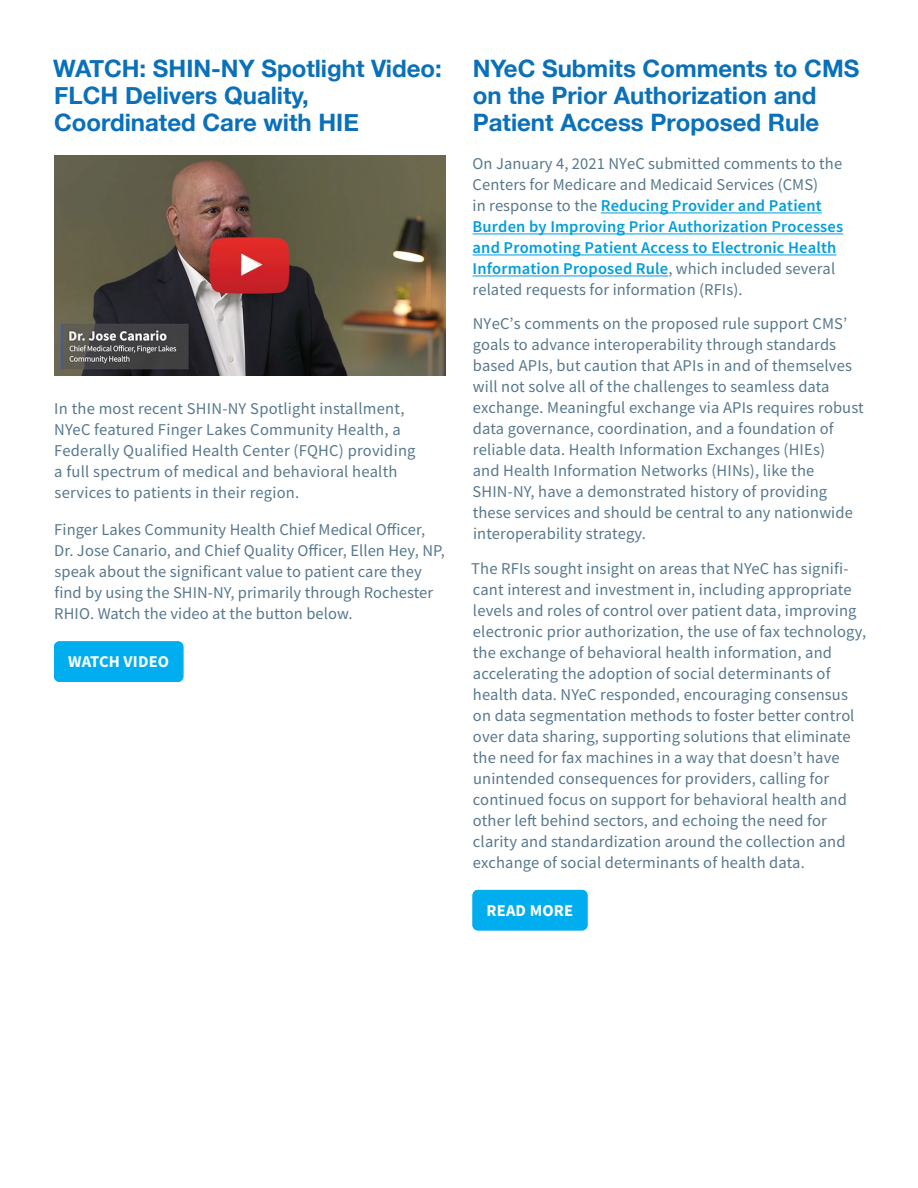
<style>
.page{position:relative;width:918px;height:1188px;background:#fff}
.page>*{position:absolute;margin:0;border:0;box-sizing:border-box;transform-origin:0 0}
.t1{font:700 24px/27px "Helvetica Neue";color:#0970b9}
.t2{font:16.5px/21px "Source Sans Pro";letter-spacing:.01em;color:#57788d}
.t3{font:700 16.5px "Source Sans Pro";letter-spacing:.01em;color:#fff}
.s1{font-weight:600;color:#009ed9}
</style>
<div class="page">
<div style="left:473px;top:890px;width:115px;height:40px;background:#00aeef;border-radius:5px"></div>
<div style="left:54px;top:641px;width:129px;height:41px;background:#00aeef;border-radius:5px"></div>
<hr style="left:473px;top:276px;width:195px;height:1px;background:#009ed9">
<hr style="left:473px;top:255px;width:363px;height:1px;background:#009ed9">
<hr style="left:473px;top:234px;width:370px;height:1px;background:#009ed9">
<hr style="left:601px;top:213px;width:221px;height:1px;background:#009ed9">
<img style="left:54px;top:155px;width:391px;height:220px">
<h1 class="t1" style="left:53px;top:56px;width:390px">WATCH: SHIN-NY Spotlight Video:<br>FLCH Delivers Quality,<br>Coordinated Care with HIE</h1>
<p class="t2" style="left:54px;top:398px;width:363px">In the most recent SHIN-NY Spotlight installment, NYeC featured Finger Lakes Community Health, a Federally Qualified Health Center (FQHC) providing a full spectrum of medical and behavioral health services to patients in their region.</p>
<p class="t2" style="left:54px;top:519px;width:392px">Finger Lakes Community Health Chief Medical Officer, Dr. Jose Canario, and Chief Quality Officer, Ellen Hey, NP, speak about the significant value to patient care they find by using the SHIN-NY, primarily through Rochester RHIO. Watch the video at the button below.</p>
<p class="t3" style="left:68px;top:650px;width:102px">WATCH VIDEO</p>
<h1 class="t1" style="left:473px;top:56px;width:388px">NYeC Submits Comments to CMS on the Prior Authorization and<br>Patient Access Proposed Rule</h1>
<p class="t2" style="left:473px;top:153px;width:372px">On January 4, 2021 NYeC submitted comments to the Centers for Medicare and Medicaid Services (CMS)<br>in response to the <span class="s1">Reducing Provider and Patient Burden by Improving Prior Authorization Processes and Promoting Patient Access to Electronic Health Information Proposed Rule</span>, which included several related requests for information (RFIs).</p>
<p class="t2" style="left:473px;top:313px;width:393px">NYeC’s comments on the proposed rule support CMS’ goals to advance interoperability through standards based APIs, but caution that APIs in and of themselves will not solve all of the challenges to seamless data exchange. Meaningful exchange via APIs requires robust data governance, coordination, and a foundation of reliable data. Health Information Exchanges (HIEs)<br>and Health Information Networks (HINs), like the SHIN-NY, have a demonstrated history of providing these services and should be central to any nationwide interoperability strategy.</p>
<p class="t2" style="left:471px;top:558px;width:397px">The RFIs sought insight on areas that NYeC has signifi&shy;cant interest and investment in, including appropriate levels and roles of control over patient data, improving electronic prior authorization, the use of fax technology, the exchange of behavioral health information, and accelerating the adoption of social determinants of health data. NYeC responded, encouraging consensus on data segmentation methods to foster better control over data sharing, supporting solutions that eliminate the need for fax machines in a way that doesn’t have unintended consequences for providers, calling for continued focus on support for behavioral health and other left behind sectors, and echoing the need for clarity and standardization around the collection and exchange of social determinants of health data.</p>
<p class="t3" style="left:487px;top:899px;width:88px">READ MORE</p>
</div>
